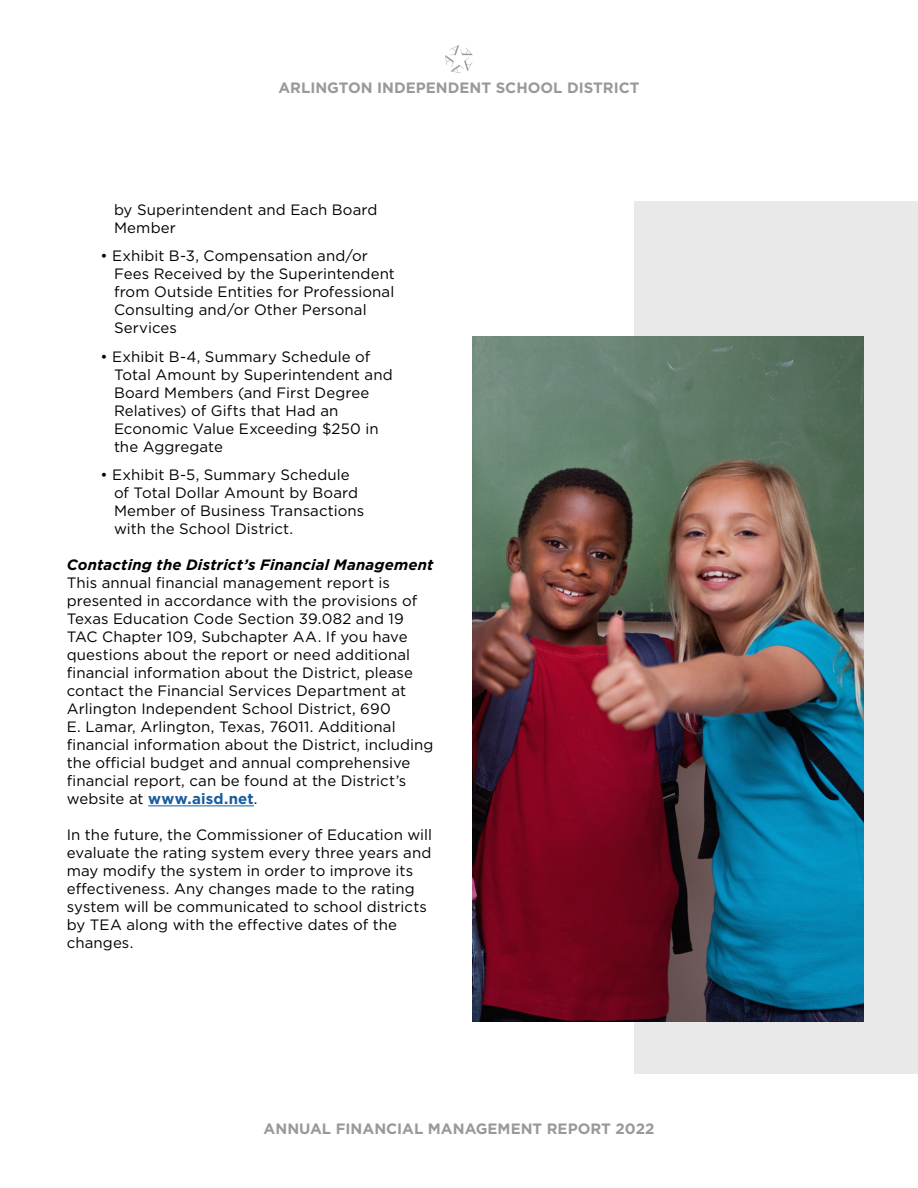
<style>
.page{position:relative;width:918px;height:1188px;background:#fff}
.page>*{position:absolute;margin:0;border:0;box-sizing:border-box;transform-origin:0 0}
._02_Main_Text{font:15px/18px "Gotham";letter-spacing:.005em;color:#000}
.t1{font:700 15px "Gotham";color:#999}
._02_Main_Text-2{font:italic 700 15px "Gotham";letter-spacing:.01em;color:#000}
.s1{font-weight:700;color:#175d9e}
</style>
<div class="page">
<svg style="left:446px;top:45px;width:26px;height:28px"></svg>
<div style="left:634px;top:201px;width:284px;height:873px;background:#e9e9e9"></div>
<hr style="left:148px;top:806px;width:106px;height:1px;background:#175d9e">
<img style="left:472px;top:336px;width:392px;height:686px">
<p class="t1" style="left:278px;top:78px;width:363px">ARLINGTON INDEPENDENT SCHOOL DISTRICT</p>
<p class="_02_Main_Text" style="left:114px;top:200px;width:265px">by Superintendent and Each Board<br>Member</p>
<p class="_02_Main_Text" style="left:114px;top:247px;width:282px;text-indent:-14px">• Exhibit B-3, Compensation and/or<br>Fees Received by the Superintendent from Outside Entities for Professional<br>Consulting and/or Other Personal<br>Services</p>
<p class="_02_Main_Text" style="left:114px;top:347px;width:280px;text-indent:-14px">• Exhibit B-4, Summary Schedule of<br>Total Amount by Superintendent and<br>Board Members (and First Degree<br>Relatives) of Gifts that Had an<br>Economic Value Exceeding $250 in the Aggregate</p>
<p class="_02_Main_Text" style="left:114px;top:466px;width:252px;text-indent:-14px">• Exhibit B-5, Summary Schedule of Total Dollar Amount by Board<br>Member of Business Transactions with the School District.</p>
<p class="_02_Main_Text-2" style="left:67px;top:555px;width:368px">Contacting the District’s Financial Management</p>
<p class="_02_Main_Text" style="left:67px;top:574px;width:368px">This annual financial management report is presented in accordance with the provisions of Texas Education Code Section 39.082 and 19<br>TAC Chapter 109, Subchapter AA. If you have questions about the report or need additional financial information about the District, please contact the Financial Services Department at Arlington Independent School District, 690<br>E. Lamar, Arlington, Texas, 76011. Additional financial information about the District, including the official budget and annual comprehensive financial report, can be found at the District’s website at <span class="s1">www.aisd.net</span>.</p>
<p class="_02_Main_Text" style="left:67px;top:826px;width:367px">In the future, the Commissioner of Education will evaluate the rating system every three years and may modify the system in order to improve its effectiveness. Any changes made to the rating system will be communicated to school districts by TEA along with the effective dates of the changes.</p>
<p class="t1" style="left:264px;top:1119px;width:392px">ANNUAL FINANCIAL MANAGEMENT REPORT 2022</p>
</div>
